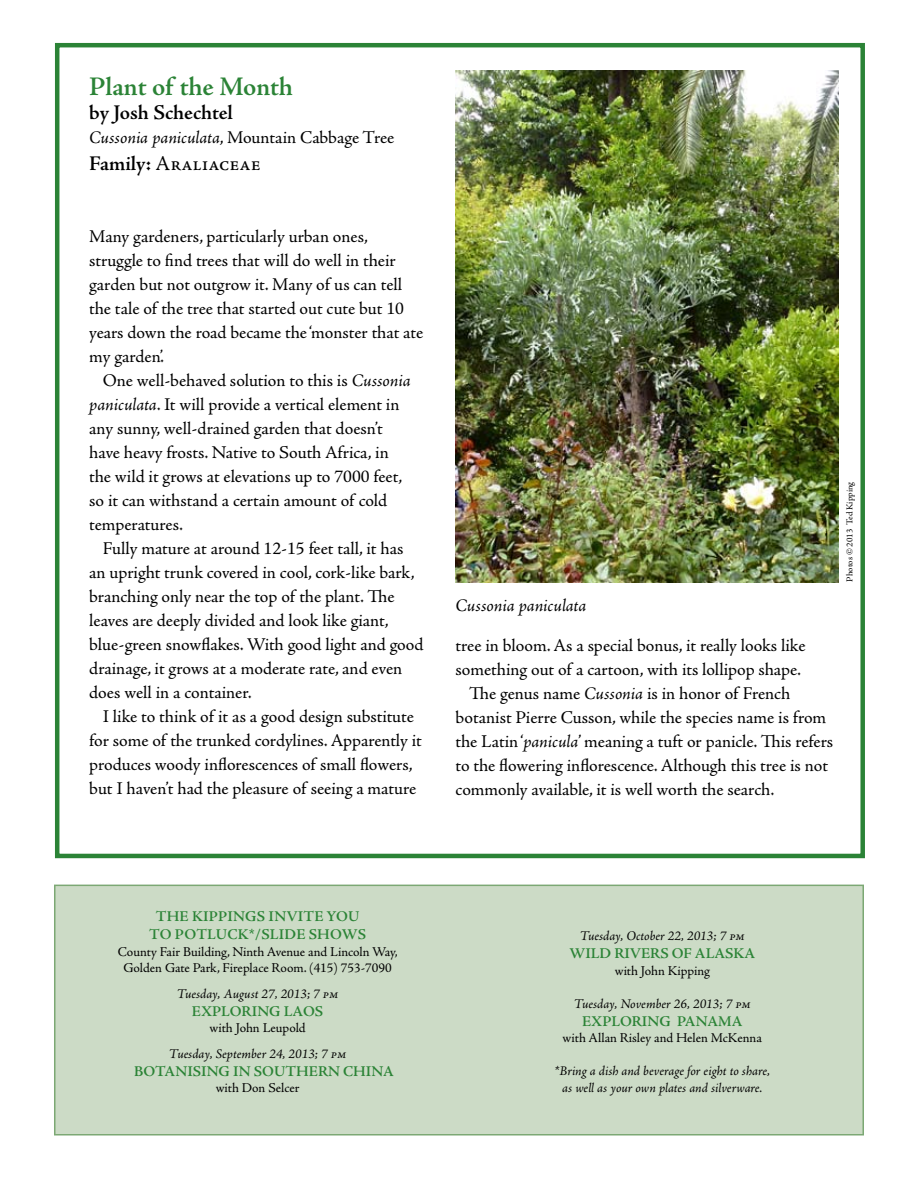
<style>
.page{position:relative;width:918px;height:1188px;background:#fff}
.page>*{position:absolute;margin:0;border:0;box-sizing:border-box;transform-origin:0 0}
.t1{font:600 27px "Adobe Jenson Pro";color:#2b8336}
.t2{font:21px "Adobe Jenson Pro";color:#000}
.t3{font:600 21px "Adobe Jenson Pro";letter-spacing:-.005em;color:#000}
.t4{font:18px/24px "Adobe Jenson Pro";letter-spacing:-.005em;color:#000}
.t5{font:italic 18px "Adobe Jenson Pro";letter-spacing:-.005em;color:#000}
.t6{font:600 15px "Adobe Jenson Pro";color:#2b8336}
.t7{font:italic 13.5px/16.5px "Adobe Jenson Pro";color:#000;text-align:center}
.t8{font:13.5px/16.5px "Adobe Jenson Pro";letter-spacing:-.005em;color:#000;text-align:center}
.t9{font:9px "Adobe Jenson Pro";letter-spacing:-.005em;color:#000}
.s1{font-style:italic}
.s2{font-weight:600}
</style>
<div class="page">
<div style="left:54px;top:885px;width:810px;height:251px;background:#ccdbc6;border:2px solid #7ca874"></div>
<div style="left:55px;top:43px;width:810px;height:815px;border:4px solid #2b8336"></div>
<img style="left:456px;top:71px;width:383px;height:511px">
<h1 class="t1" style="left:89px;top:72px;width:205px">PLANT OF THE MONTH</h1>
<p class="t3" style="left:89px;top:101px;width:145px">BY JOSH SCHECHTEL</p>
<p class="t4" style="left:89px;top:126px;width:307px"><span class="s1">Cussonia paniculata</span>, Mountain Cabbage Tree</p>
<p class="t2" style="left:89px;top:152px;width:173px"><span class="s2">FAMILY:</span> Araliaceae</p>
<p class="t4" style="left:89px;top:225px;width:335px">Many gardeners, particularly urban ones, struggle to find trees that will do well in their garden but not outgrow it. Many of us can tell the tale of the tree that started out cute but 10 years down the road became the ‘monster that ate my garden’.</p>
<p class="t4" style="left:89px;top:369px;width:323px;text-indent:13px">One well-behaved solution to this is <span class="s1">Cussonia paniculata</span>. It will provide a vertical element in any sunny, well-drained garden that doesn’t have heavy frosts. Native to South Africa, in the wild it grows at elevations up to 7000 feet, so it can withstand a certain amount of cold temperatures.</p>
<p class="t4" style="left:89px;top:537px;width:336px;text-indent:13px">Fully mature at around 12-15 feet tall, it has an upright trunk covered in cool, cork-like bark, branching only near the top of the plant. The leaves are deeply divided and look like giant, blue-green snowflakes. With good light and good drainage, it grows at a moderate rate, and even does well in a container.</p>
<p class="t4" style="left:89px;top:705px;width:334px;text-align:center">I like to think of it as a good design substitute for some of the trunked cordylines. Apparently it produces woody inflorescences of small flowers, but I haven’t had the pleasure of seeing a mature</p>
<p class="t5" style="left:456px;top:595px;width:132px">Cussonia paniculata</p>
<p class="t4" style="left:456px;top:634px;width:351px">tree in bloom. As a special bonus, it really looks like</p>
<p class="t4" style="left:456px;top:658px;width:347px">something out of a cartoon, with its lollipop shape.</p>
<p class="t4" style="left:469px;top:682px;width:323px">The genus name <span class="s1">Cussonia</span> is in honor of French</p>
<p class="t4" style="left:456px;top:706px;width:372px">botanist Pierre Cusson, while the species name is from</p>
<p class="t4" style="left:456px;top:730px;width:379px">the Latin ‘<span class="s1">panicula</span>’ meaning a tuft or panicle. This refers</p>
<p class="t4" style="left:456px;top:754px;width:374px">to the flowering inflorescence. Although this tree is not</p>
<p class="t4" style="left:456px;top:778px;width:320px">commonly available, it is well worth the search.</p>
<p class="t9" style="left:844px;top:582px;width:101px;rotate:-90deg">Photos © 2013 Ted Kipping</p>
<p class="t6" style="left:156px;top:908px;width:47px">THE KIPPINGS</p>
<p class="t6" style="left:269px;top:908px;width:39px">INVITE</p>
<p class="t6" style="left:327px;top:908px;width:34px">YO U</p>
<p class="t6" style="left:149px;top:926px;width:47px">TO POTL</p>
<p class="t6" style="left:216px;top:926px;width:106px">UCK*/SLIDE SHOWS</p>
<p class="t8" style="left:118px;top:944px;width:281px">County Fair Building, Ninth Avenue and Lincoln Way,<br>Golden Gate Park, Fireplace Room. (415) 753-7090</p>
<p class="t7" style="left:177px;top:986px;width:163px">Tuesday, August 27, 2013; 7 pm</p>
<p class="t6" style="left:192px;top:1003px;width:133px">EXPLORING LAOS</p>
<p class="t8" style="left:210px;top:1020px;width:98px">with John Leupold</p>
<p class="t7" style="left:169px;top:1046px;width:179px">Tuesday, September 24, 2013; 7 pm</p>
<p class="t6" style="left:134px;top:1063px;width:261px">BOTANISING IN SOUTHERN CHINA</p>
<p class="t8" style="left:216px;top:1080px;width:85px">with Don Selcer</p>
<p class="t7" style="left:580px;top:929px;width:167px">Tuesday, October 22, 2013; 7 pm</p>
<p class="t6" style="left:570px;top:945px;width:187px">WILD RIVERS OF ALASKA</p>
<p class="t8" style="left:615px;top:963px;width:97px">with John Kipping</p>
<p class="t7" style="left:574px;top:996px;width:179px">Tuesday, November 26, 2013; 7 pm</p>
<p class="t6" style="left:582px;top:1013px;width:162px">EXPLORING PANAMA</p>
<p class="t8" style="left:563px;top:1030px;width:201px">with Allan Risley and Helen McKenna</p>
<p class="t7" style="left:555px;top:1064px;width:217px">*Bring a dish and beverage for eight to share, as well as your own plates and silverware.</p>
</div>
